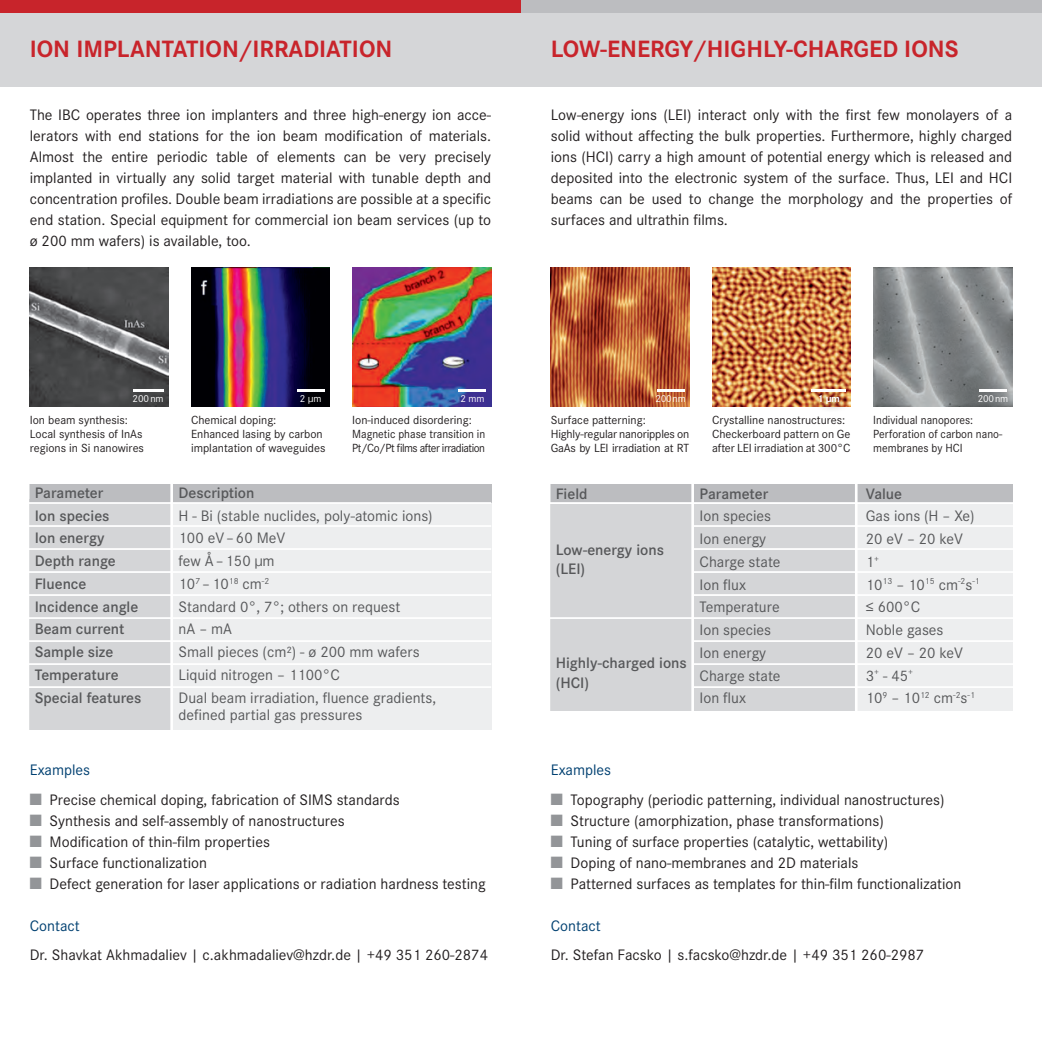
<style>
.page{position:relative;width:1042px;height:1042px;background:#fff}
.page>*{position:absolute;margin:0;border:0;box-sizing:border-box;transform-origin:0 0}
.t1{font:700 24.5px "Corporate S";color:#c8242b}
.t2{font:15.75px/21px "Corporate S";color:#231f20}
.t3{font:15.75px/17.5px "Corporate S";color:#57585a}
.t4{font:600 15.75px "Corporate S";color:#57585a}
.t5{font:15.75px "Corporate S";color:#004071}
.t6{font:12.25px/14px "Corporate S";color:#231f20}
.t7{font:12.25px/14px "Corporate S";color:#231f20;scale:.95 1}
.t8{font:10.5px "Corporate S";letter-spacing:-.01em;color:#fff}
.t9{font:700 10.5px "Corporate S";color:#fff}
.s1{color:#004071}
.s2{font-family:"Monotype Sorts";color:#939598}
</style>
<div class="page">
<img style="left:712px;top:268px;width:139px;height:139px">
<div style="left:812px;top:388px;width:38px;height:25px;background:#231f20;opacity:.75"></div>
<div style="left:0;top:0;width:521px;height:87px;background:#d5d6d8"></div>
<div style="left:521px;top:0;width:521px;height:87px;background:#d5d6d8"></div>
<img style="left:551px;top:268px;width:139px;height:139px">
<img style="left:873px;top:268px;width:139px;height:139px">
<div style="left:551px;top:484px;width:461px;height:19px;background:#bcbdc0"></div>
<div style="left:551px;top:504px;width:461px;height:207px;background:#edeeef"></div>
<div style="left:551px;top:504px;width:305px;height:207px;background:#d4d5d7"></div>
<hr style="left:691px;top:482px;width:3px;height:235px;background:#fff">
<hr style="left:855px;top:482px;width:2px;height:235px;background:#fff">
<div style="left:521px;top:0;width:521px;height:12px;background:#bcbdc0"></div>
<div style="left:0;top:0;width:521px;height:12px;background:#c8242b"></div>
<div style="left:30px;top:499px;width:461px;height:231px;background:#edeeef"></div>
<div style="left:30px;top:499px;width:141px;height:231px;background:#d4d5d7"></div>
<div style="left:30px;top:484px;width:461px;height:18px;background:#bcbdc0"></div>
<hr style="left:170px;top:482px;width:3px;height:253px;background:#fff">
<img style="left:30px;top:268px;width:139px;height:139px">
<img style="left:352px;top:268px;width:139px;height:139px">
<img style="left:191px;top:268px;width:139px;height:139px">
<hr style="left:133px;top:389px;width:31px;height:2px;background:#fff">
<hr style="left:297px;top:389px;width:28px;height:2px;background:#fff">
<hr style="left:458px;top:389px;width:28px;height:2px;background:#fff">
<hr style="left:657px;top:389px;width:28px;height:2px;background:#fff">
<hr style="left:811px;top:389px;width:35px;height:2px;background:#fff">
<hr style="left:979px;top:389px;width:28px;height:2px;background:#fff">
<hr style="left:21px;top:686px;width:470px;height:2px;background:#fff">
<hr style="left:21px;top:502px;width:470px;height:2px;background:#fff">
<hr style="left:21px;top:525px;width:470px;height:2px;background:#fff">
<hr style="left:21px;top:548px;width:470px;height:2px;background:#fff">
<hr style="left:21px;top:571px;width:470px;height:2px;background:#fff">
<hr style="left:21px;top:594px;width:470px;height:2px;background:#fff">
<hr style="left:21px;top:617px;width:470px;height:2px;background:#fff">
<hr style="left:21px;top:640px;width:470px;height:2px;background:#fff">
<hr style="left:21px;top:663px;width:470px;height:2px;background:#fff">
<hr style="left:692px;top:686px;width:322px;height:2px;background:#fff">
<hr style="left:545px;top:502px;width:469px;height:2px;background:#fff">
<hr style="left:693px;top:525px;width:321px;height:2px;background:#fff">
<hr style="left:693px;top:548px;width:321px;height:2px;background:#fff">
<hr style="left:693px;top:571px;width:321px;height:2px;background:#fff">
<hr style="left:693px;top:594px;width:321px;height:2px;background:#fff">
<hr style="left:545px;top:617px;width:469px;height:2px;background:#fff">
<hr style="left:692px;top:640px;width:322px;height:2px;background:#fff">
<hr style="left:692px;top:663px;width:322px;height:2px;background:#fff">
<h1 class="t1" style="left:30px;top:35px;width:364px">ION IMPLANTATION/IRRADIATION</h1>
<p class="t2" style="left:30px;top:105px;width:463px;text-align:justify">The IBC operates three ion implanters and three high-energy ion acce&shy;lerators with end stations for the ion beam modification of materials.<br>Almost the entire periodic table of elements can be very precisely implanted in virtually any solid target material with tunable depth and concentration profiles. Double beam irradiations are possible at a specific end station. Special equipment for commercial ion beam services (up to ø 200 mm wafers) is available, too.</p>
<p class="t8" style="left:133px;top:393px;width:32px">200nm</p>
<p class="t8" style="left:300px;top:393px;width:23px">2 μm</p>
<p class="t8" style="left:460px;top:393px;width:26px">2 mm</p>
<p class="t6" style="left:30px;top:412px;width:116px">Ion beam synthesis:<br>Local synthesis of InAs regions in Si nanowires</p>
<p class="t6" style="left:191px;top:412px;width:136px">Chemical doping:<br>Enhanced lasing by carbon implantation of waveguides</p>
<p class="t6" style="left:352px;top:412px;width:134px">Ion-induced disordering:<br>Magnetic phase transition in<br>Pt/Co/Pt films after irradiation</p>
<p class="t4" style="left:35px;top:484px;width:70px">Parameter</p>
<p class="t4" style="left:179px;top:484px;width:77px">Description</p>
<p class="t4" style="left:35px;top:506px;width:76px">Ion species</p>
<p class="t3" style="left:179px;top:507px;width:256px">H - Bi (stable nuclides, poly-atomic ions)</p>
<p class="t4" style="left:35px;top:529px;width:71px">Ion energy</p>
<p class="t3" style="left:179px;top:529px;width:108px">100 eV–60 MeV</p>
<p class="t4" style="left:35px;top:552px;width:83px">Depth range</p>
<p class="t3" style="left:179px;top:552px;width:98px">few Å–150 μm</p>
<p class="t4" style="left:35px;top:575px;width:53px">Fluence</p>
<p class="t3" style="left:178px;top:575px;width:92px">10<sup>7</sup> –10<sup>18</sup> cm<sup>-2</sup></p>
<p class="t4" style="left:35px;top:597px;width:105px">Incidence angle</p>
<p class="t3" style="left:179px;top:598px;width:223px">Standard 0°, 7°; others on request</p>
<p class="t4" style="left:35px;top:620px;width:91px">Beam current</p>
<p class="t3" style="left:179px;top:620px;width:55px">nA – mA</p>
<p class="t4" style="left:35px;top:643px;width:80px">Sample size</p>
<p class="t3" style="left:179px;top:643px;width:243px">Small pieces (cm²) - ø 200 mm wafers</p>
<p class="t4" style="left:35px;top:666px;width:85px">Temperature</p>
<p class="t3" style="left:179px;top:666px;width:163px">Liquid nitrogen – 1100°C</p>
<p class="t4" style="left:35px;top:688px;width:108px">Special features</p>
<p class="t3" style="left:179px;top:689px;width:259px">Dual beam irradiation, fluence gradients, defined partial gas pressures</p>
<p class="t2" style="left:30px;top:755px;width:371px;line-height:29.8px"><span class="s1">Examples<br></span><span class="s2">N</span> Precise chemical doping, fabrication of SIMS standards</p>
<p class="t2" style="left:30px;top:810px;width:457px"><span class="s2">N</span> Synthesis and self-assembly of nanostructures<br><span class="s2">N</span> Modification of thin-film properties<br><span class="s2">N</span> Surface functionalization<br><span class="s2">N</span> Defect generation for laser applications or radiation hardness testing</p>
<p class="t5" style="left:30px;top:916px;width:52px">Contact</p>
<p class="t2" style="left:30px;top:945px;width:460px">Dr. Shavkat Akhmadaliev | c.akhmadaliev@hzdr.de | +49 351 260-2874</p>
<h1 class="t1" style="left:551px;top:35px;width:409px">LOW-ENERGY/HIGHLY-CHARGED IONS</h1>
<p class="t2" style="left:551px;top:105px;width:463px;text-align:justify">Low-energy ions (LEI) interact only with the first few monolayers of a solid without affecting the bulk properties. Furthermore, highly charged ions (HCI) carry a high amount of potential energy which is released and deposited into the electronic system of the surface. Thus, LEI and HCI beams can be used to change the morphology and the properties of surfaces and ultrathin films.</p>
<p class="t9" style="left:817px;top:392px;width:24px">1 μm</p>
<p class="t8" style="left:655px;top:393px;width:32px">200nm</p>
<p class="t8" style="left:978px;top:393px;width:32px">200nm</p>
<p class="t6" style="left:551px;top:412px;width:140px">Surface patterning:<br>Highly-regular nanoripples on<br>GaAs by LEI irradiation at RT</p>
<p class="t6" style="left:712px;top:412px;width:140px">Crystalline nanostructures:<br>Checkerboard pattern on Ge after LEI irradiation at 300°C</p>
<p class="t7" style="left:873px;top:412px;width:137px">Individual nanopores:<br>Perforation of carbon nano&shy;membranes by HCI</p>
<p class="t4" style="left:556px;top:484px;width:33px">Field</p>
<p class="t4" style="left:699px;top:484px;width:70px">Parameter</p>
<p class="t4" style="left:866px;top:484px;width:38px">Value</p>
<p class="t3" style="left:699px;top:507px;width:73px">Ion species</p>
<p class="t3" style="left:866px;top:507px;width:110px">Gas ions (H – Xe)</p>
<p class="t4" style="left:556px;top:540px;width:110px">Low-energy ions</p>
<p class="t3" style="left:699px;top:530px;width:68px">Ion energy</p>
<p class="t3" style="left:866px;top:530px;width:99px">20 eV – 20 keV</p>
<p class="t3" style="left:699px;top:553px;width:82px">Charge state</p>
<p class="t3" style="left:866px;top:553px;width:15px">1<sup>+</sup></p>
<p class="t3" style="left:699px;top:576px;width:48px">Ion flux</p>
<p class="t3" style="left:866px;top:576px;width:115px">10<sup>13</sup> – 10<sup>15</sup> cm<sup>-2</sup>s<sup>-1</sup></p>
<p class="t3" style="left:699px;top:598px;width:82px">Temperature</p>
<p class="t3" style="left:866px;top:598px;width:56px">≤ 600°C</p>
<p class="t3" style="left:699px;top:621px;width:73px">Ion species</p>
<p class="t3" style="left:866px;top:621px;width:79px">Noble gases</p>
<p class="t4" style="left:556px;top:560px;width:31px">(LEI)</p>
<p class="t4" style="left:556px;top:654px;width:133px">Highly-charged ions</p>
<p class="t4" style="left:556px;top:673px;width:35px">(HCI)</p>
<p class="t3" style="left:699px;top:644px;width:68px">Ion energy</p>
<p class="t3" style="left:866px;top:644px;width:99px">20 eV – 20 keV</p>
<p class="t3" style="left:699px;top:667px;width:82px">Charge state</p>
<p class="t3" style="left:866px;top:667px;width:49px">3<sup>+</sup> - 45<sup>+</sup></p>
<p class="t3" style="left:699px;top:689px;width:48px">Ion flux</p>
<p class="t3" style="left:866px;top:689px;width:111px">10<sup>9</sup> – 10<sup>12</sup> cm<sup>-2</sup>s<sup>-1</sup></p>
<p class="t2" style="left:551px;top:755px;width:395px;line-height:29.8px"><span class="s1">Examples<br></span><span class="s2">N</span> Topography (periodic patterning, individual nanostructures)</p>
<p class="t2" style="left:551px;top:810px;width:412px"><span class="s2">N</span> Structure (amorphization, phase transformations)<br><span class="s2">N</span> Tuning of surface properties (catalytic, wettability)<br><span class="s2">N</span> Doping of nano-membranes and 2D materials<br><span class="s2">N</span> Patterned surfaces as templates for thin-film functionalization</p>
<p class="t5" style="left:551px;top:916px;width:52px">Contact</p>
<p class="t2" style="left:551px;top:945px;width:375px">Dr. Stefan Facsko | s.facsko@hzdr.de | +49 351 260-2987</p>
</div>
